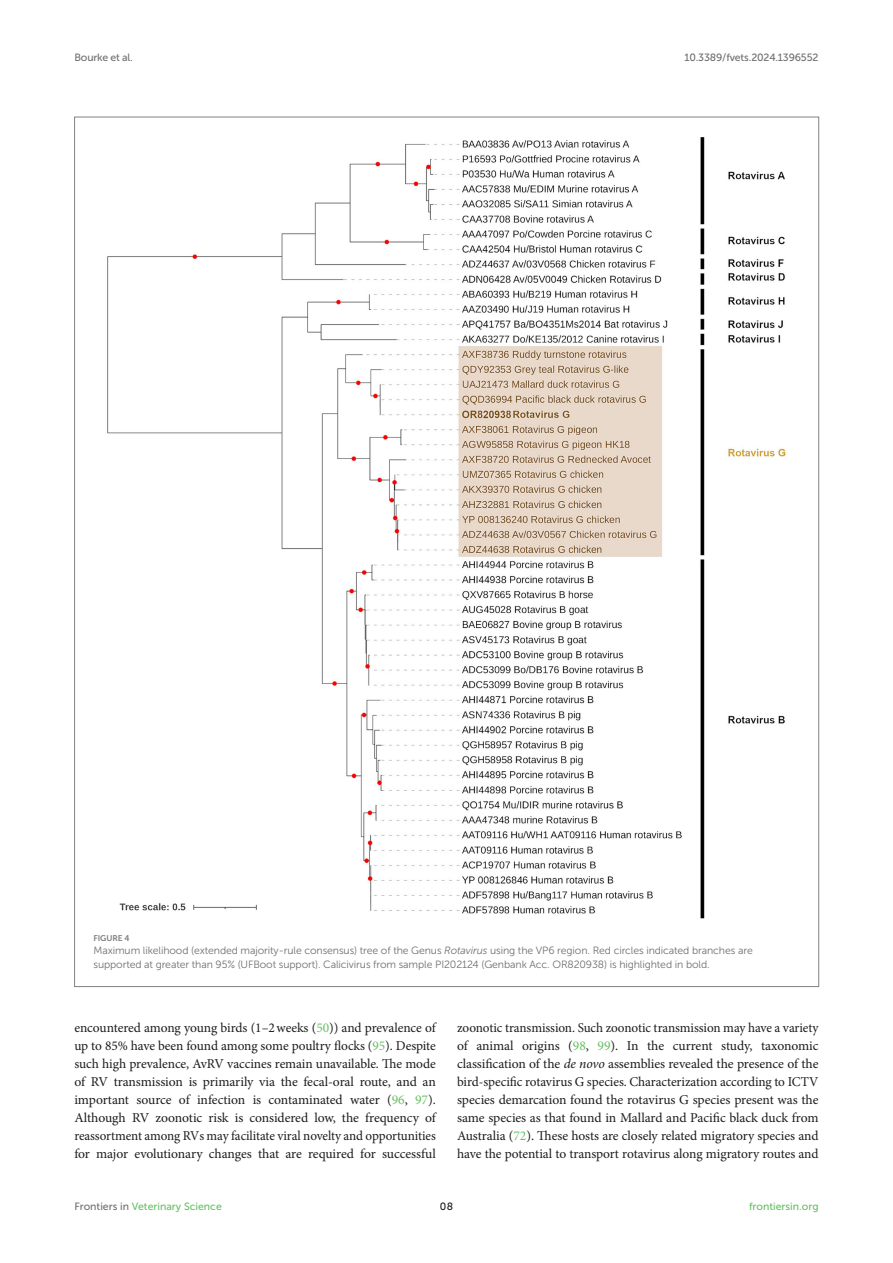
<style>
.page{position:relative;width:893px;height:1263px;background:#fff}
.page>*{position:absolute;margin:0;border:0;box-sizing:border-box;transform-origin:0 0}
.TEXT{font:13.5px/18px "Minion Pro";letter-spacing:-.01em;color:#1b1c1b;text-align:justify}
.FIG_LEG{font:10.5px/13.5px "Museo Sans 300";letter-spacing:-.01em;color:#706f70}
.t1{font:10.5px "Museo Sans 500";color:#65c161}
.t2{font:10.5px "Museo Sans 500";letter-spacing:-.015em;color:#706f70}
.t3{font:10.5px "Museo Sans 500";color:#1b1c1b}
.FIG_HD{font:8.25px "Museo Sans 700";letter-spacing:-.01em;color:#7e7f7f}
.s1{font-style:italic}
.s2{color:#65c161}
.s3{color:#706f70}
</style>
<div class="page">
<img style="left:107px;top:137px;width:679px;height:782px">
<p class="t2" style="left:74px;top:51px;width:60px">Bourke et al.</p>
<p class="t2" style="left:684px;top:51px;width:136px">10.3389/fvets.2024.1396552</p>
<p class="FIG_HD" style="left:94px;top:933px;width:37px">FIGURE 4</p>
<p class="FIG_LEG" style="left:94px;top:944px;width:661px">Maximum likelihood (extended majority-rule consensus) tree of the Genus <span class="s1">Rotavirus</span> using the VP6 region. Red circles indicated branches are supported at greater than 95% (UFBoot support). Calicivirus from sample PI202124 (Genbank Acc. OR820938) is highlighted in bold.</p>
<p class="TEXT" style="left:74px;top:1019px;width:363px">encountered among young birds (1–2weeks (<span class="s2">50</span>)) and prevalence of up to 85% have been found among some poultry flocks (<span class="s2">95</span>). Despite such high prevalence, AvRV vaccines remain unavailable. The mode of RV transmission is primarily via the fecal-oral route, and an important source of infection is contaminated water (<span class="s2">96</span>, <span class="s2">97</span>).<br>Although RV zoonotic risk is considered low, the frequency of reassortment among RVs may facilitate viral novelty and opportunities for major evolutionary changes that are required for successful</p>
<p class="TEXT" style="left:457px;top:1019px;width:363px">zoonotic transmission. Such zoonotic transmission may have a variety of animal origins (<span class="s2">98</span>, <span class="s2">99</span>). In the current study, taxonomic classification of the <span class="s1">de novo</span> assemblies revealed the presence of the bird-specific rotavirus G species. Characterization according to ICTV species demarcation found the rotavirus G species present was the same species as that found in Mallard and Pacific black duck from Australia (<span class="s2">72</span>). These hosts are closely related migratory species and have the potential to transport rotavirus along migratory routes and</p>
<p class="t1" style="left:74px;top:1200px;width:149px"><span class="s3">Frontiers in</span> Veterinary Science</p>
<p class="t3" style="left:440px;top:1200px;width:15px">08</p>
<p class="t1" style="left:749px;top:1200px;width:71px">frontiersin.org</p>
</div>
